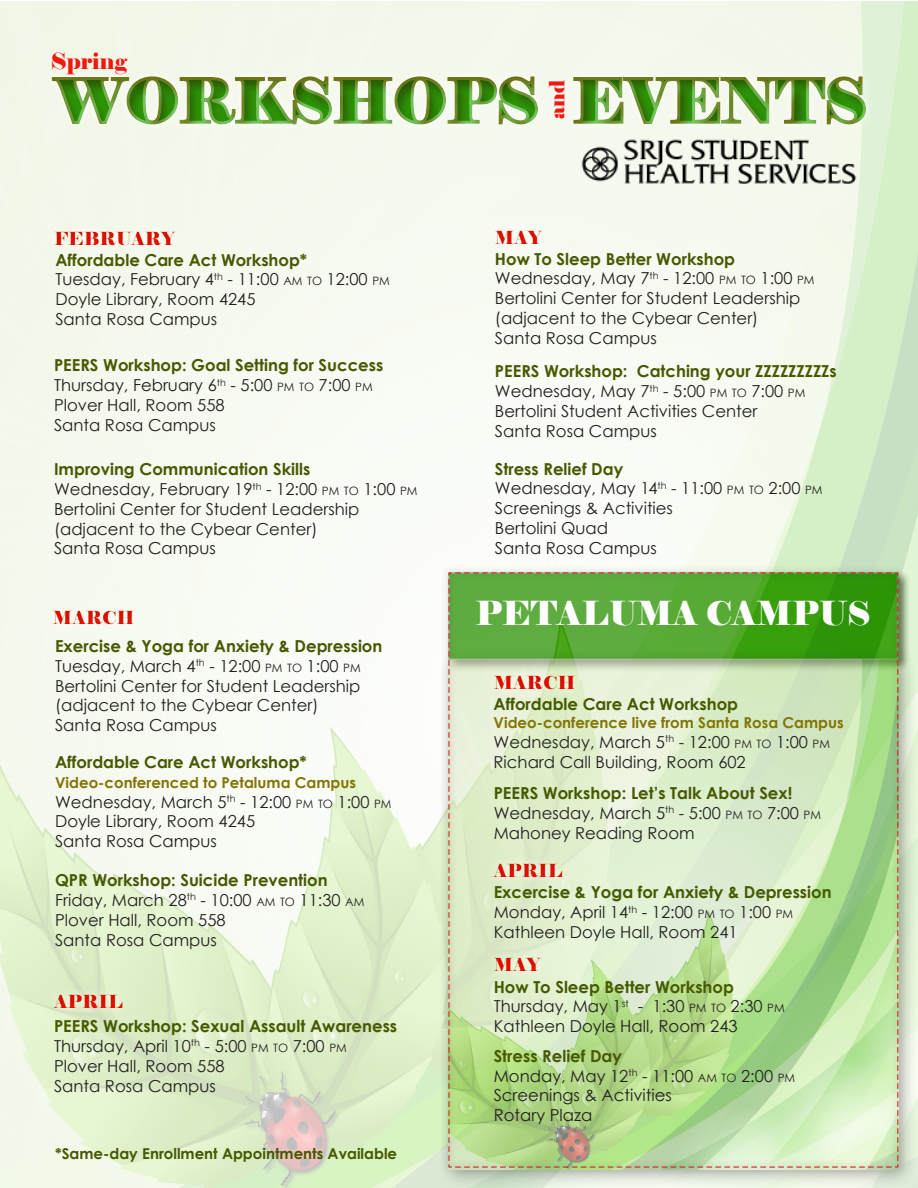
<style>
.page{position:relative;width:918px;height:1188px;background:#fff}
.page>*{position:absolute;margin:0;border:0;box-sizing:border-box;transform-origin:0 0}
.t1{font:60px "Elephant";color:#2d9407}
.t2{font:33px "Elephant";color:#fff}
.t3{font:22.5px "Elephant";color:#f21711}
.t4{font:21px "Elephant";color:#f21711}
.t5{font:18px "Elephant";color:#f21711}
.t6{font:16.5px/19.8px "Century Gothic";color:#231f20}
.t7{font:700 16.5px "Century Gothic";color:#465900}
.t8{font:700 15px "Century Gothic";color:#827503}
.t9{font:700 15px "Century Gothic";color:#465900}
.s1{font-size:11.55px}
</style>
<div class="page">
<img style="left:0;top:2px;width:918px;height:1186px">
<div style="left:31px;top:50px;width:594px;height:103px;background:#dd7401;opacity:.75"></div>
<div style="left:551px;top:51px;width:367px;height:103px;background:#dd7401;opacity:.75"></div>
<img style="left:573px;top:132px;width:291px;height:70px">
<div style="left:438px;top:649px;width:480px;height:539px;background:#231f20;opacity:.75"></div>
<div style="left:441px;top:565px;width:465px;height:610px;background:#231f20;opacity:.75"></div>
<svg style="left:448px;top:572px;width:451px;height:596px;background:#b7da9e"></svg>
<div style="left:486px;top:667px;width:97px;height:32px;background:#fff;opacity:.75"></div>
<div style="left:490px;top:671px;width:134px;height:29px;background:#dd7401;opacity:.75"></div>
<div style="left:485px;top:854px;width:87px;height:32px;background:#ddecc8"></div>
<div style="left:490px;top:859px;width:134px;height:28px;background:#dd7401;opacity:.75"></div>
<div style="left:486px;top:948px;width:63px;height:33px;background:#fff;opacity:.75"></div>
<div style="left:490px;top:953px;width:134px;height:29px;background:#dd7401;opacity:.75"></div>
<div style="left:45px;top:985px;width:87px;height:32px;background:#fff;opacity:.75"></div>
<div style="left:51px;top:989px;width:133px;height:27px;background:#dd7401;opacity:.75"></div>
<div style="left:487px;top:222px;width:64px;height:32px;background:#f6faf1"></div>
<div style="left:492px;top:226px;width:133px;height:28px;background:#dd7401;opacity:.75"></div>
<div style="left:47px;top:223px;width:137px;height:32px;background:#f3f8eb"></div>
<div style="left:51px;top:227px;width:148px;height:33px;background:#dd7401;opacity:.75"></div>
<div style="left:45px;top:601px;width:97px;height:33px;background:#f5f9ef"></div>
<div style="left:50px;top:606px;width:133px;height:27px;background:#dd7401;opacity:.75"></div>
<p class="t3" style="left:51px;top:47px;width:77px">Spring</p>
<h1 class="t1" style="left:54px;top:63px;width:486px">WORKSHOPS</h1>
<p class="t4" style="left:544px;top:119px;width:40px;rotate:-90deg">and</p>
<h1 class="t1" style="left:573px;top:63px;width:295px">EVENTS</h1>
<p class="t5" style="left:54px;top:228px;width:122px">FEBRUARY</p>
<p class="t7" style="left:55px;top:247px;width:253px">Affordable Care Act Workshop*</p>
<p class="t6" style="left:55px;top:269px;width:336px">Tuesday, February 4<sup>th</sup> - 11:00 <span class="s1">AM TO</span> 12:00 <span class="s1">PM</span></p>
<p class="t6" style="left:55px;top:289px;width:202px">Doyle Library, Room 4245</p>
<p class="t6" style="left:55px;top:309px;width:163px">Santa Rosa Campus</p>
<p class="t7" style="left:54px;top:353px;width:331px">PEERS Workshop: Goal Setting for Success</p>
<p class="t6" style="left:54px;top:375px;width:320px">Thursday, February 6<sup>th</sup> - 5:00 <span class="s1">PM TO</span> 7:00 <span class="s1">PM</span></p>
<p class="t6" style="left:54px;top:395px;width:172px">Plover Hall, Room 558</p>
<p class="t6" style="left:54px;top:415px;width:163px">Santa Rosa Campus</p>
<p class="t7" style="left:54px;top:457px;width:258px">Improving Communication Skills</p>
<p class="t6" style="left:54px;top:479px;width:365px">Wednesday, February 19<sup>th</sup> - 12:00 <span class="s1">PM TO</span> 1:00 <span class="s1">PM</span></p>
<p class="t6" style="left:54px;top:499px;width:307px">Bertolini Center for Student Leadership</p>
<p class="t6" style="left:54px;top:519px;width:265px">(adjacent to the Cybear Center)</p>
<p class="t6" style="left:54px;top:538px;width:163px">Santa Rosa Campus</p>
<p class="t5" style="left:53px;top:606px;width:83px">MARCH</p>
<p class="t7" style="left:55px;top:634px;width:329px">Exercise &amp; Yoga for Anxiety &amp; Depression</p>
<p class="t6" style="left:55px;top:656px;width:307px">Tuesday, March 4<sup>th</sup> - 12:00 <span class="s1">PM TO</span> 1:00 <span class="s1">PM</span></p>
<p class="t6" style="left:55px;top:676px;width:307px">Bertolini Center for Student Leadership</p>
<p class="t6" style="left:55px;top:695px;width:265px">(adjacent to the Cybear Center)</p>
<p class="t6" style="left:55px;top:715px;width:163px">Santa Rosa Campus</p>
<p class="t7" style="left:55px;top:750px;width:253px">Affordable Care Act Workshop*</p>
<p class="t8" style="left:55px;top:771px;width:302px">Video-conferenced to Petaluma Campus</p>
<p class="t6" style="left:55px;top:792px;width:338px">Wednesday, March 5<sup>th</sup> - 12:00 <span class="s1">PM TO</span> 1:00 <span class="s1">PM</span></p>
<p class="t6" style="left:55px;top:811px;width:202px">Doyle Library, Room 4245</p>
<p class="t6" style="left:55px;top:831px;width:163px">Santa Rosa Campus</p>
<p class="t7" style="left:55px;top:868px;width:274px">QPR Workshop: Suicide Prevention</p>
<p class="t6" style="left:55px;top:890px;width:311px">Friday, March 28<sup>th</sup> - 10:00 <span class="s1">AM TO</span> 11:30 <span class="s1">AM</span></p>
<p class="t6" style="left:55px;top:910px;width:172px">Plover Hall, Room 558</p>
<p class="t6" style="left:55px;top:929px;width:163px">Santa Rosa Campus</p>
<p class="t5" style="left:54px;top:990px;width:70px">APRIL</p>
<p class="t7" style="left:54px;top:1014px;width:345px">PEERS Workshop: Sexual Assault Awareness</p>
<p class="t6" style="left:54px;top:1036px;width:294px">Thursday, April 10<sup>th</sup> - 5:00 <span class="s1">PM TO</span> 7:00 <span class="s1">PM</span></p>
<p class="t6" style="left:54px;top:1056px;width:172px">Plover Hall, Room 558</p>
<p class="t6" style="left:54px;top:1075px;width:163px">Santa Rosa Campus</p>
<p class="t9" style="left:55px;top:1142px;width:343px">*Same-day Enrollment Appointments Available</p>
<p class="t5" style="left:495px;top:227px;width:48px">MAY</p>
<p class="t7" style="left:495px;top:246px;width:242px">How To Sleep Better Workshop</p>
<p class="t6" style="left:495px;top:268px;width:321px">Wednesday, May 7<sup>th</sup> - 12:00 <span class="s1">PM TO</span> 1:00 <span class="s1">PM</span></p>
<p class="t6" style="left:495px;top:288px;width:307px">Bertolini Center for Student Leadership</p>
<p class="t6" style="left:495px;top:308px;width:265px">(adjacent to the Cybear Center)</p>
<p class="t6" style="left:495px;top:328px;width:163px">Santa Rosa Campus</p>
<p class="t7" style="left:495px;top:359px;width:343px">PEERS Workshop: Catching your ZZZZZZZZZs</p>
<p class="t6" style="left:495px;top:381px;width:312px">Wednesday, May 7<sup>th</sup> - 5:00 <span class="s1">PM TO</span> 7:00 <span class="s1">PM</span></p>
<p class="t6" style="left:495px;top:401px;width:264px">Bertolini Student Activities Center</p>
<p class="t6" style="left:495px;top:421px;width:163px">Santa Rosa Campus</p>
<p class="t7" style="left:495px;top:456px;width:130px">Stress Relief Day</p>
<p class="t6" style="left:495px;top:478px;width:329px">Wednesday, May 14<sup>th</sup> - 11:00 <span class="s1">PM TO</span> 2:00 <span class="s1">PM</span></p>
<p class="t6" style="left:495px;top:498px;width:180px">Screenings &amp; Activities</p>
<p class="t6" style="left:495px;top:518px;width:163px">Bertolini Quad<br>Santa Rosa Campus</p>
<p class="t2" style="left:475px;top:592px;width:397px">PETALUMA CAMPUS</p>
<p class="t5" style="left:494px;top:672px;width:83px">MARCH</p>
<p class="t7" style="left:494px;top:691px;width:246px">Affordable Care Act Workshop</p>
<p class="t8" style="left:494px;top:711px;width:352px">Video-conference live from Santa Rosa Campus</p>
<p class="t6" style="left:494px;top:732px;width:338px">Wednesday, March 5<sup>th</sup> - 12:00 <span class="s1">PM TO</span> 1:00 <span class="s1">PM</span></p>
<p class="t6" style="left:494px;top:751px;width:254px">Richard Call Building, Room 602</p>
<p class="t7" style="left:494px;top:781px;width:300px">PEERS Workshop: Let’s Talk About Sex!</p>
<p class="t6" style="left:494px;top:803px;width:329px">Wednesday, March 5<sup>th</sup> - 5:00 <span class="s1">PM TO</span> 7:00 <span class="s1">PM</span></p>
<p class="t6" style="left:494px;top:823px;width:202px">Mahoney Reading Room</p>
<p class="t5" style="left:494px;top:859px;width:70px">APRIL</p>
<p class="t7" style="left:494px;top:880px;width:339px">Excercise &amp; Yoga for Anxiety &amp; Depression</p>
<p class="t6" style="left:494px;top:902px;width:301px">Monday, April 14<sup>th</sup> - 12:00 <span class="s1">PM TO</span> 1:00 <span class="s1">PM</span></p>
<p class="t6" style="left:494px;top:922px;width:245px">Kathleen Doyle Hall, Room 241</p>
<p class="t5" style="left:494px;top:953px;width:48px">MAY</p>
<p class="t7" style="left:494px;top:974px;width:242px">How To Sleep Better Workshop</p>
<p class="t6" style="left:494px;top:996px;width:292px">Thursday, May 1<sup>st</sup> - 1:30 <span class="s1">PM TO</span> 2:30 <span class="s1">PM</span></p>
<p class="t6" style="left:494px;top:1016px;width:245px">Kathleen Doyle Hall, Room 243</p>
<p class="t7" style="left:494px;top:1043px;width:130px">Stress Relief Day</p>
<p class="t6" style="left:494px;top:1065px;width:303px">Monday, May 12<sup>th</sup> - 11:00 <span class="s1">AM TO</span> 2:00 <span class="s1">PM</span></p>
<p class="t6" style="left:494px;top:1085px;width:180px">Screenings &amp; Activities</p>
<p class="t6" style="left:494px;top:1105px;width:100px">Rotary Plaza</p>
</div>
